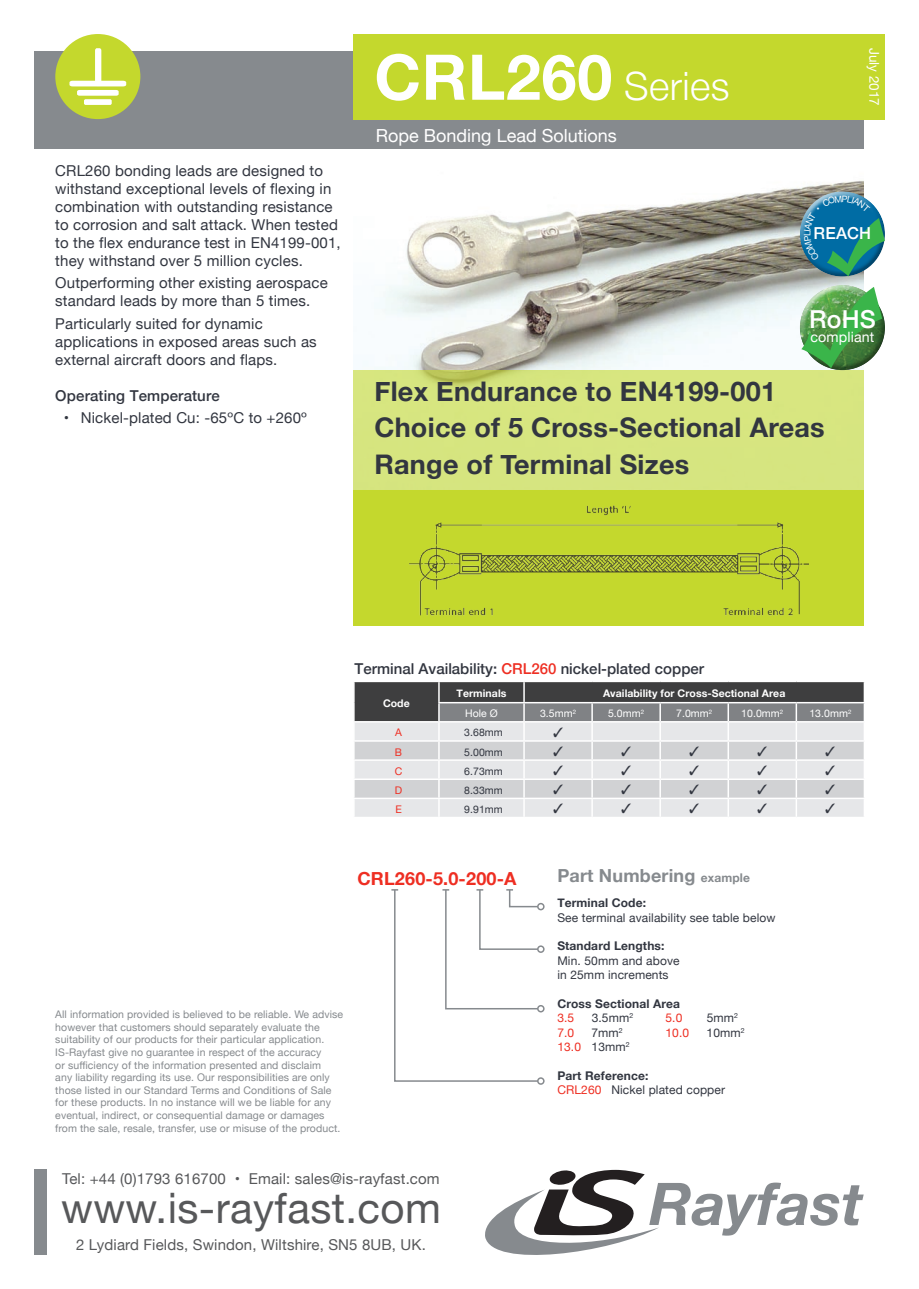
<style>
.page{position:relative;width:919px;height:1289px;background:#fff}
.page>*{position:absolute;margin:0;border:0;box-sizing:border-box;transform-origin:0 0}
.t1{font:700 63px "Helvetica Neue";letter-spacing:.01em;color:#fff}
.t2{font:42px "Helvetica Neue";letter-spacing:.01em;color:#57585a}
.t3{font:700 27px "Helvetica Neue";letter-spacing:.01em;color:#323640}
.t4{font:500 24.75px "Helvetica Neue";color:#fff}
.t5{font:18px "Helvetica Neue";color:#fff}
.t6{font:700 18px "Helvetica Neue";letter-spacing:.01em;color:#868a8e}
.t7{font:700 18px "Helvetica Neue";letter-spacing:.01em;color:#ee2e22}
.t8{font:500 16.5px "Helvetica Neue";letter-spacing:.01em;color:#fff}
.New_Style_Sheet_2{font:15px/18px "Helvetica Neue";letter-spacing:.01em;color:#323640}
.t9{font:15px "Helvetica Neue";letter-spacing:.01em;color:#57585a}
.New_Style_Sheet_2-2{font:500 15px "Helvetica Neue";color:#323640}
.t10{font:14.25px "Helvetica Neue";letter-spacing:.01em;color:#fff}
.t11{font:13.5px "Helvetica Neue";color:#fff}
.t12{font:12px "Helvetica Neue";letter-spacing:.01em;color:#323640}
.t13{font:700 12px "Helvetica Neue";letter-spacing:.01em;color:#323640}
.t14{font:12px "Helvetica Neue";letter-spacing:.01em;color:#ee2e22}
.t15{font:10.5px/12.6px "Helvetica Neue";letter-spacing:.01em;color:#868a8e}
.t16{font:700 10.5px "Helvetica Neue";letter-spacing:.005em;color:#fff}
.t17{font:10.5px "Helvetica Neue";letter-spacing:.005em;color:#fff}
.t18{font:10.5px "Helvetica Neue";letter-spacing:.005em;color:#323640}
.t19{font:10.5px "Helvetica Neue";color:#ee2e22}
.s1{font-weight:300;font-size:39px}
.s2{color:#ee2e22}
.s3{font-size:12px}
.s4{color:#323640}
</style>
<div class="page">
<img style="left:363px;top:180px;width:500px;height:190px">
<div style="left:34px;top:51px;width:829px;height:98px;background:#868a8e"></div>
<div style="left:353px;top:34px;width:531px;height:85px;background:#c4d82d"></div>
<svg style="left:485px;top:1169px;width:378px;height:85px"></svg>
<svg style="left:353px;top:370px;width:510px;height:255px;background:#d1e168"></svg>
<div style="left:799px;top:285px;width:84px;height:66px;background:#fff;opacity:.75"></div>
<div style="left:800px;top:298px;width:84px;height:72px;background:#868a8e;opacity:.75"></div>
<svg style="left:801px;top:287px;width:81px;height:81px;background:#63a963"></svg>
<div style="left:799px;top:191px;width:84px;height:67px;background:#fff;opacity:.75"></div>
<div style="left:800px;top:205px;width:84px;height:71px;background:#868a8e;opacity:.75"></div>
<div style="left:34px;top:1169px;width:13px;height:85px;background:#868a8e"></div>
<div style="left:55px;top:34px;width:85px;height:85px;background:#c4d82d;border-radius:50%"></div>
<svg style="left:69px;top:81px;width:57px;height:15px"></svg>
<div style="left:84px;top:99px;width:28px;height:6px;background:#fff;border-radius:2px"></div>
<div style="left:95px;top:48px;width:6px;height:38px;background:#fff;border-radius:2px"></div>
<img style="left:409px;top:502px;width:399px;height:116px">
<div style="left:537px;top:1077px;width:7px;height:7px;border:2px solid #868a8e;border-radius:50%"></div>
<div style="left:537px;top:1004px;width:7px;height:8px;border:2px solid #868a8e;border-radius:50%"></div>
<div style="left:537px;top:945px;width:7px;height:7px;border:2px solid #868a8e;border-radius:50%"></div>
<svg style="left:391px;top:889px;width:148px;height:193px"></svg>
<div style="left:537px;top:902px;width:7px;height:8px;border:2px solid #868a8e;border-radius:50%"></div>
<svg style="left:803px;top:195px;width:81px;height:81px;background:#2e869a"></svg>
<svg style="left:354px;top:681px;width:511px;height:135px;background:#bbbcbe"></svg>
<p class="New_Style_Sheet_2" style="left:55px;top:162px;width:287px">CRL260 bonding leads are designed to withstand exceptional levels of flexing in combination with outstanding resistance to corrosion and salt attack. When tested to the flex endurance test in EN4199-001, they withstand over 5 million cycles.</p>
<p class="New_Style_Sheet_2" style="left:55px;top:275px;width:274px">Outperforming other existing aerospace standard leads by more than 5 times.</p>
<p class="New_Style_Sheet_2" style="left:55px;top:315px;width:263px">Particularly suited for dynamic applications in exposed areas such as external aircraft doors and flaps.</p>
<p class="New_Style_Sheet_2-2" style="left:55px;top:383px;width:166px">Operating Temperature</p>
<p class="New_Style_Sheet_2" style="left:64px;top:409px;width:245px">• Nickel-plated Cu: -65ºC to +260º</p>
<p class="t1" style="left:374px;top:28px;width:356px">CRL260 <span class="s1">Series</span></p>
<p class="t5" style="left:376px;top:123px;width:242px">Rope Bonding Lead Solutions</p>
<p class="t11" style="left:883px;top:48px;width:60px;rotate:90deg">July 2017</p>
<h3 class="t8" style="left:813px;top:220px;width:59px">REACH</h3>
<h3 class="t4" style="left:809px;top:299px;width:68px">RoHS</h3>
<h3 class="t10" style="left:810px;top:327px;width:65px">compliant</h3>
<p class="t3" style="left:374px;top:370px;width:403px">Flex Endurance to EN4199-001</p>
<p class="t3" style="left:374px;top:406px;width:452px">Choice of 5 Cross-Sectional Areas</p>
<p class="t3" style="left:374px;top:443px;width:316px">Range of Terminal Sizes</p>
<p class="New_Style_Sheet_2-2" style="left:354px;top:656px;width:351px">Terminal Availability: <span class="s2">CRL260</span> nickel-plated copper</p>
<p class="t16" style="left:383px;top:694px;width:28px">Code</p>
<p class="t16" style="left:456px;top:685px;width:51px">Terminals</p>
<p class="t16" style="left:603px;top:685px;width:184px">Availability for Cross-Sectional Area</p>
<p class="t17" style="left:465px;top:706px;width:34px">Hole Ø</p>
<p class="t17" style="left:540px;top:706px;width:38px">3.5mm<sup>2</sup></p>
<p class="t17" style="left:608px;top:706px;width:38px">5.0mm<sup>2</sup></p>
<p class="t17" style="left:676px;top:706px;width:38px">7.0mm<sup>2</sup></p>
<p class="t17" style="left:741px;top:706px;width:44px">10.0mm<sup>2</sup></p>
<p class="t17" style="left:809px;top:706px;width:44px">13.0mm<sup>2</sup></p>
<p class="t19" style="left:395px;top:725px;width:8px">A</p>
<p class="t18" style="left:464px;top:725px;width:40px">3.68mm</p>
<p class="t19" style="left:395px;top:744px;width:9px">B</p>
<p class="t18" style="left:464px;top:744px;width:40px">5.00mm</p>
<p class="t19" style="left:395px;top:763px;width:9px">C</p>
<p class="t18" style="left:464px;top:763px;width:40px">6.73mm</p>
<p class="t19" style="left:395px;top:782px;width:9px">D</p>
<p class="t18" style="left:464px;top:782px;width:40px">8.33mm</p>
<p class="t19" style="left:395px;top:801px;width:8px">E</p>
<p class="t18" style="left:464px;top:801px;width:40px">9.91mm</p>
<p class="t15" style="left:55px;top:1008px;width:289px">All information provided is believed to be reliable. We advise however that customers should separately evaluate the suitability of our products for their particular application.<br>IS-Rayfast give no guarantee in respect of the accuracy<br>or sufficiency of the information presented and disclaim<br>any liability regarding its use. Our responsibilities are only those listed in our Standard Terms and Conditions of Sale for these products. In no instance will we be liable for any eventual, indirect, or consequential damage or damages from the sale, resale, transfer, use or misuse of the product.</p>
<p class="t7" style="left:357px;top:864px;width:161px">CRL260-5.0-200-A</p>
<p class="t6" style="left:557px;top:861px;width:194px">Part Numbering <span class="s3">example</span></p>
<p class="t13" style="left:557px;top:893px;width:90px">Terminal Code:</p>
<p class="t12" style="left:557px;top:908px;width:220px">See terminal availability see table below</p>
<p class="t13" style="left:557px;top:936px;width:109px">Standard Lengths:</p>
<p class="t12" style="left:557px;top:951px;width:124px">Min. 50mm and above</p>
<p class="t12" style="left:557px;top:966px;width:113px">in 25mm increments</p>
<p class="t13" style="left:557px;top:994px;width:124px">Cross Sectional Area</p>
<p class="t14" style="left:557px;top:1009px;width:18px">3.5</p>
<p class="t12" style="left:591px;top:1009px;width:43px">3.5mm<sup>2</sup></p>
<p class="t14" style="left:665px;top:1009px;width:18px">5.0</p>
<p class="t12" style="left:706px;top:1009px;width:33px">5mm<sup>2</sup></p>
<p class="t14" style="left:557px;top:1023px;width:18px">7.0</p>
<p class="t12" style="left:591px;top:1023px;width:33px">7mm<sup>2</sup></p>
<p class="t14" style="left:665px;top:1023px;width:25px">10.0</p>
<p class="t12" style="left:706px;top:1023px;width:40px">10mm<sup>2</sup></p>
<p class="t14" style="left:557px;top:1038px;width:74px">13.0 <span class="s4">13mm</span><sup>2</sup></p>
<p class="t13" style="left:557px;top:1066px;width:93px">Part Reference:</p>
<p class="t12" style="left:557px;top:1081px;width:169px"><span class="s2">CRL260</span> Nickel plated copper</p>
<p class="t9" style="left:62px;top:1167px;width:379px">Tel: +44 (0)1793 616700 • Email: sales@is-rayfast.com</p>
<p class="t2" style="left:61px;top:1177px;width:381px">www.is-rayfast.com</p>
<p class="t9" style="left:76px;top:1233px;width:351px">2 Lydiard Fields, Swindon, Wiltshire, SN5 8UB, UK.</p>
</div>
